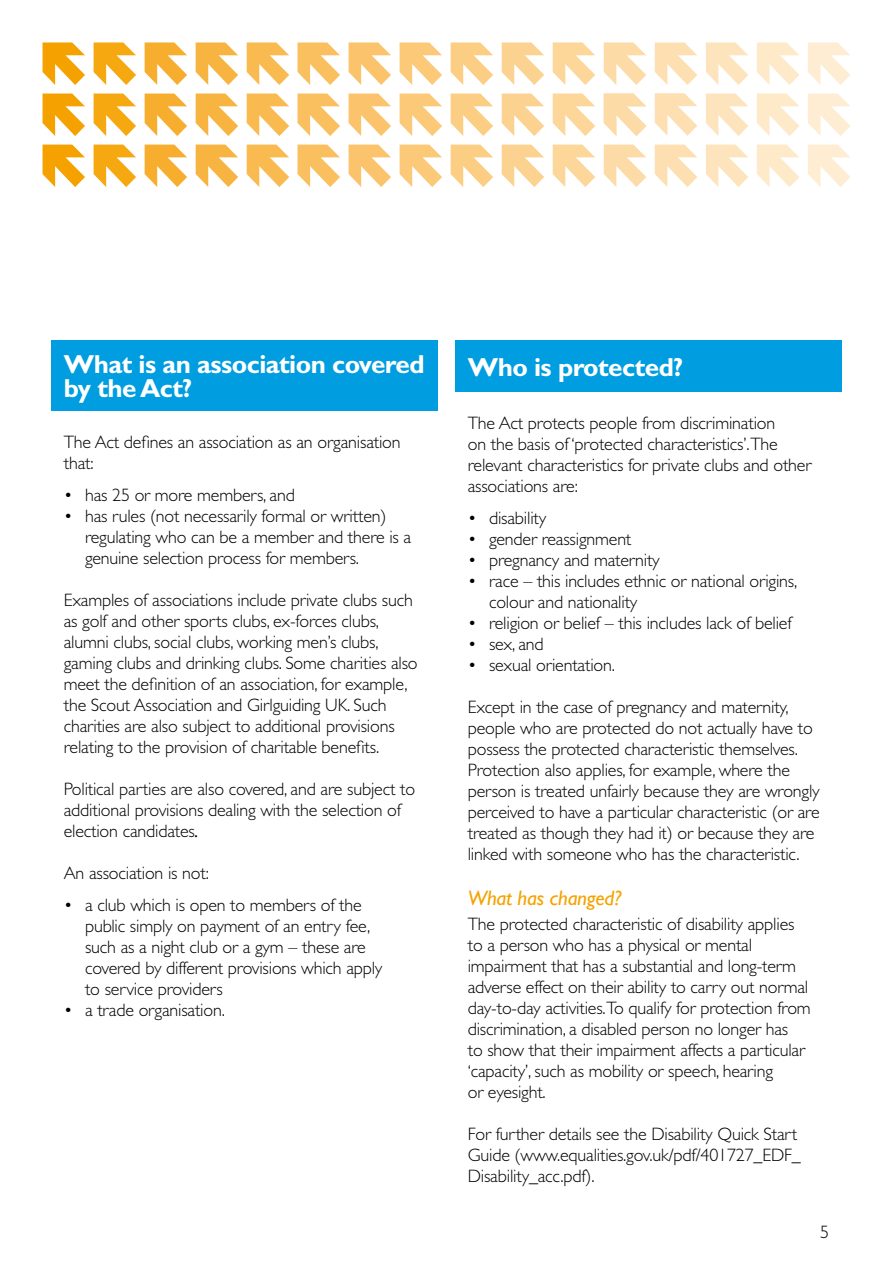
<style>
.page{position:relative;width:893px;height:1263px;background:#fff}
.page>*{position:absolute;margin:0;border:0;box-sizing:border-box;transform-origin:0 0}
.t1{font:700 26.1px/24.3px "Gill Sans";letter-spacing:-.02em;color:#fff}
.t2{font:italic 21px "Gill Sans";letter-spacing:-.01em;color:#f5a200}
.LI_Title{font:300 18px/21px "Gill Sans";letter-spacing:-.01em;color:#000}
.LI_Label{font:300 18px "Gill Sans";color:#000}
.s1{font-weight:400;font-style:italic}
</style>
<div class="page">
<svg style="left:297px;top:42px;width:43px;height:43px"></svg>
<svg style="left:297px;top:94px;width:43px;height:42px"></svg>
<svg style="left:297px;top:145px;width:43px;height:42px"></svg>
<svg style="left:349px;top:42px;width:42px;height:43px"></svg>
<svg style="left:349px;top:94px;width:42px;height:42px"></svg>
<svg style="left:349px;top:145px;width:42px;height:42px"></svg>
<svg style="left:400px;top:42px;width:42px;height:43px"></svg>
<svg style="left:400px;top:94px;width:42px;height:42px"></svg>
<svg style="left:400px;top:145px;width:42px;height:42px"></svg>
<svg style="left:451px;top:42px;width:42px;height:43px"></svg>
<svg style="left:451px;top:94px;width:42px;height:42px"></svg>
<svg style="left:451px;top:145px;width:42px;height:42px"></svg>
<svg style="left:502px;top:42px;width:42px;height:43px"></svg>
<svg style="left:502px;top:94px;width:42px;height:42px"></svg>
<svg style="left:502px;top:145px;width:42px;height:42px"></svg>
<svg style="left:553px;top:42px;width:42px;height:43px"></svg>
<svg style="left:553px;top:94px;width:42px;height:42px"></svg>
<svg style="left:553px;top:145px;width:42px;height:42px"></svg>
<svg style="left:604px;top:42px;width:42px;height:43px"></svg>
<svg style="left:604px;top:145px;width:42px;height:42px"></svg>
<svg style="left:655px;top:42px;width:42px;height:43px"></svg>
<svg style="left:655px;top:145px;width:42px;height:42px"></svg>
<svg style="left:706px;top:42px;width:42px;height:43px"></svg>
<svg style="left:706px;top:94px;width:42px;height:42px"></svg>
<svg style="left:706px;top:145px;width:42px;height:42px"></svg>
<svg style="left:757px;top:42px;width:42px;height:43px"></svg>
<svg style="left:757px;top:94px;width:42px;height:42px"></svg>
<svg style="left:757px;top:145px;width:42px;height:42px"></svg>
<svg style="left:808px;top:42px;width:42px;height:43px"></svg>
<svg style="left:808px;top:94px;width:42px;height:42px"></svg>
<svg style="left:808px;top:145px;width:42px;height:42px"></svg>
<svg style="left:43px;top:42px;width:42px;height:43px"></svg>
<svg style="left:43px;top:94px;width:42px;height:42px"></svg>
<svg style="left:43px;top:145px;width:42px;height:42px"></svg>
<svg style="left:94px;top:42px;width:42px;height:43px"></svg>
<svg style="left:94px;top:94px;width:42px;height:42px"></svg>
<svg style="left:94px;top:145px;width:42px;height:42px"></svg>
<svg style="left:145px;top:42px;width:42px;height:43px"></svg>
<svg style="left:145px;top:94px;width:42px;height:42px"></svg>
<svg style="left:145px;top:145px;width:42px;height:42px"></svg>
<svg style="left:196px;top:42px;width:42px;height:43px"></svg>
<svg style="left:196px;top:94px;width:42px;height:42px"></svg>
<svg style="left:196px;top:145px;width:42px;height:42px"></svg>
<svg style="left:247px;top:42px;width:42px;height:43px"></svg>
<svg style="left:247px;top:94px;width:42px;height:42px"></svg>
<svg style="left:247px;top:145px;width:42px;height:42px"></svg>
<svg style="left:604px;top:94px;width:42px;height:42px"></svg>
<svg style="left:655px;top:93px;width:42px;height:43px"></svg>
<div style="left:51px;top:340px;width:387px;height:70px;background:#009ee0"></div>
<div style="left:455px;top:340px;width:387px;height:51px;background:#009ee0"></div>
<h3 class="t1" style="left:64px;top:352px;width:362px">What is an association covered by the Act?</h3>
<p class="LI_Title" style="left:64px;top:432px;width:338px">The Act defines an association as an organisation that:</p>
<p class="LI_Label" style="left:64px;top:485px;width:10px">•</p>
<p class="LI_Title" style="left:85px;top:485px;width:211px">has 25 or more members, and</p>
<p class="LI_Label" style="left:64px;top:506px;width:10px">•</p>
<p class="LI_Title" style="left:85px;top:506px;width:328px">has rules (not necessarily formal or written) regulating who can be a member and there is a genuine selection process for members.</p>
<p class="LI_Title" style="left:64px;top:590px;width:355px">Examples of associations include private clubs such as golf and other sports clubs, ex-forces clubs, alumni clubs, social clubs, working men’s clubs, gaming clubs and drinking clubs. Some charities also meet the definition of an association, for example, the Scout Association and Girlguiding UK. Such charities are also subject to additional provisions relating to the provision of charitable benefits.</p>
<p class="LI_Title" style="left:64px;top:779px;width:353px">Political parties are also covered, and are subject to additional provisions dealing with the selection of election candidates<span class="s1">.</span></p>
<p class="LI_Title" style="left:64px;top:863px;width:147px">An association is not:</p>
<p class="LI_Label" style="left:64px;top:894px;width:10px">•</p>
<p class="LI_Title" style="left:85px;top:894px;width:299px">a club which is open to members of the public simply on payment of an entry fee, such as a night club or a gym – these are covered by different provisions which apply to service providers</p>
<p class="LI_Label" style="left:64px;top:999px;width:10px">•</p>
<p class="LI_Title" style="left:85px;top:999px;width:141px">a trade organisation.</p>
<h3 class="t1" style="left:468px;top:354px;width:217px">Who is protected?</h3>
<p class="LI_Title" style="left:468px;top:413px;width:345px">The Act protects people from discrimination<br>on the basis of ‘protected characteristics’.The relevant characteristics for private clubs and other associations are:</p>
<p class="LI_Label" style="left:468px;top:508px;width:10px">•</p>
<p class="LI_Title" style="left:489px;top:507px;width:59px">disability</p>
<p class="LI_Label" style="left:468px;top:529px;width:10px">•</p>
<p class="LI_Title" style="left:489px;top:528px;width:144px">gender reassignment</p>
<p class="LI_Label" style="left:468px;top:550px;width:10px">•</p>
<p class="LI_Title" style="left:489px;top:549px;width:172px">pregnancy and maternity</p>
<p class="LI_Label" style="left:468px;top:571px;width:10px">•</p>
<p class="LI_Title" style="left:489px;top:570px;width:310px">race – this includes ethnic or national origins, colour and nationality</p>
<p class="LI_Label" style="left:468px;top:613px;width:10px">•</p>
<p class="LI_Title" style="left:489px;top:612px;width:304px">religion or belief – this includes lack of belief</p>
<p class="LI_Label" style="left:468px;top:634px;width:10px">•</p>
<p class="LI_Title" style="left:489px;top:633px;width:56px">sex, and</p>
<p class="LI_Label" style="left:468px;top:655px;width:10px">•</p>
<p class="LI_Title" style="left:489px;top:654px;width:127px">sexual orientation.</p>
<p class="LI_Title" style="left:468px;top:696px;width:353px">Except in the case of pregnancy and maternity, people who are protected do not actually have to possess the protected characteristic themselves.<br>Protection also applies, for example, where the person is treated unfairly because they are wrongly perceived to have a particular characteristic (or are treated as though they had it) or because they are linked with someone who has the characteristic.</p>
<h5 class="t2" style="left:468px;top:886px;width:155px">What has changed?</h5>
<p class="LI_Title" style="left:468px;top:914px;width:345px">The protected characteristic of disability applies to a person who has a physical or mental impairment that has a substantial and long-term adverse effect on their ability to carry out normal day-to-day activities.To qualify for protection from discrimination, a disabled person no longer has<br>to show that their impairment affects a particular ‘capacity’, such as mobility or speech, hearing<br>or eyesight.</p>
<p class="LI_Title" style="left:468px;top:1124px;width:335px">For further details see the Disability Quick Start<br>Guide (www.equalities.gov.uk/pdf/401727_EDF_<br>Disability_acc.pdf).</p>
<p class="LI_Title" style="left:820px;top:1222px;width:10px">5</p>
</div>
